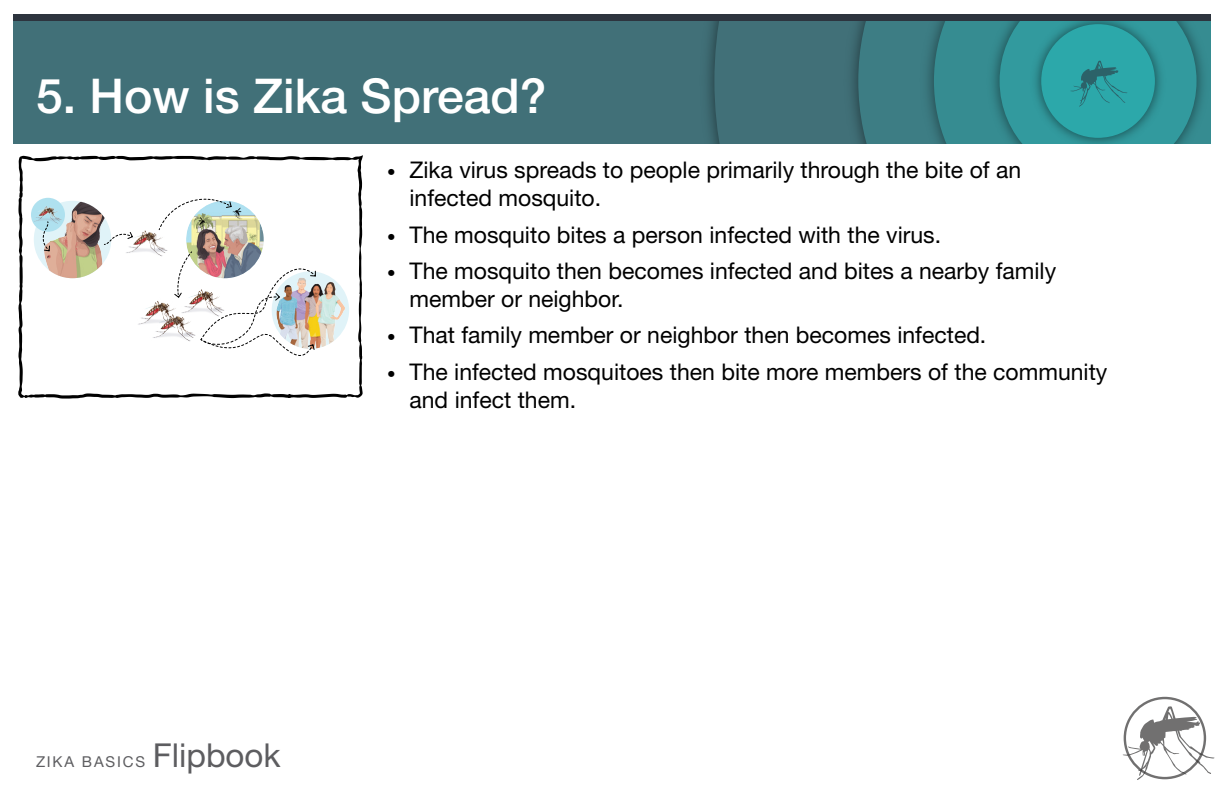
<style>
.page{position:relative;width:1224px;height:792px;background:#fff}
.page>*{position:absolute;margin:0;border:0;box-sizing:border-box;transform-origin:0 0}
.t1{font:500 48px "Helvetica Neue LT Std";color:#fff}
.t2{font:23px/27.6px "Helvetica Neue LT Std";color:#000}
.t3{font:15px "Helvetica Neue LT Std";letter-spacing:.12em;color:#5d5d60}
.s1{font-weight:300;font-size:17px}
.s2{font-size:33px}
</style>
<div class="page">
<div style="left:13px;top:14px;width:1198px;height:130px;background:#417078"></div>
<svg style="left:714px;top:21px;width:6px;height:123px"></svg>
<div style="left:858px;top:21px;width:57px;height:123px;background:#3d7d84"></div>
<img style="left:915px;top:21px;width:19px;height:123px">
<svg style="left:934px;top:21px;width:277px;height:123px;background:#309498"></svg>
<div style="left:13px;top:14px;width:1198px;height:7px;background:#2d343e"></div>
<svg style="left:18px;top:155px;width:345px;height:244px"></svg>
<svg style="left:1123px;top:706px;width:92px;height:74px"></svg>
<div style="left:1124px;top:697px;width:82px;height:82px;border:2px solid #343333;border-radius:50%"></div>
<div style="left:34px;top:201px;width:77px;height:77px;background:#e0f3f8;border-radius:50%"></div>
<img style="left:44px;top:201px;width:61px;height:77px">
<div style="left:31px;top:198px;width:34px;height:34px;background:#afe1ef;border-radius:50%"></div>
<img style="left:34px;top:206px;width:28px;height:17px">
<img style="left:125px;top:230px;width:42px;height:26px">
<img style="left:186px;top:201px;width:78px;height:77px;border-radius:39px">
<img style="left:137px;top:290px;width:63px;height:52px">
<div style="left:272px;top:271px;width:77px;height:78px;background:#e0f3f8;border-radius:50%"></div>
<img style="left:316px;top:278px;width:29px;height:71px">
<svg style="left:42px;top:221px;width:8px;height:31px"></svg>
<svg style="left:158px;top:199px;width:74px;height:31px"></svg>
<svg style="left:174px;top:251px;width:18px;height:47px"></svg>
<svg style="left:104px;top:232px;width:29px;height:13px"></svg>
<img style="left:200px;top:260px;width:116px;height:103px">
<p class="t1" style="left:36px;top:68px;width:512px">5. How is Zika Spread?</p>
<p class="t2" style="left:410px;top:156px;width:613px;text-indent:-22px"><span class="s1">•</span> Zika virus spreads to people primarily through the bite of an infected mosquito.</p>
<p class="t2" style="left:387px;top:220px;width:556px"><span class="s1">•</span> The mosquito bites a person infected with the virus.</p>
<p class="t2" style="left:410px;top:257px;width:648px;text-indent:-22px"><span class="s1">•</span> The mosquito then becomes infected and bites a nearby family member or neighbor.</p>
<p class="t2" style="left:387px;top:321px;width:601px"><span class="s1">•</span> That family member or neighbor then becomes infected.</p>
<p class="t2" style="left:410px;top:358px;width:699px;text-indent:-22px"><span class="s1">•</span> The infected mosquitoes then bite more members of the community and infect them.</p>
<p class="t3" style="left:36px;top:753px;width:246px">ZIKA BASICS <span class="s2">Flipbook</span></p>
</div>
